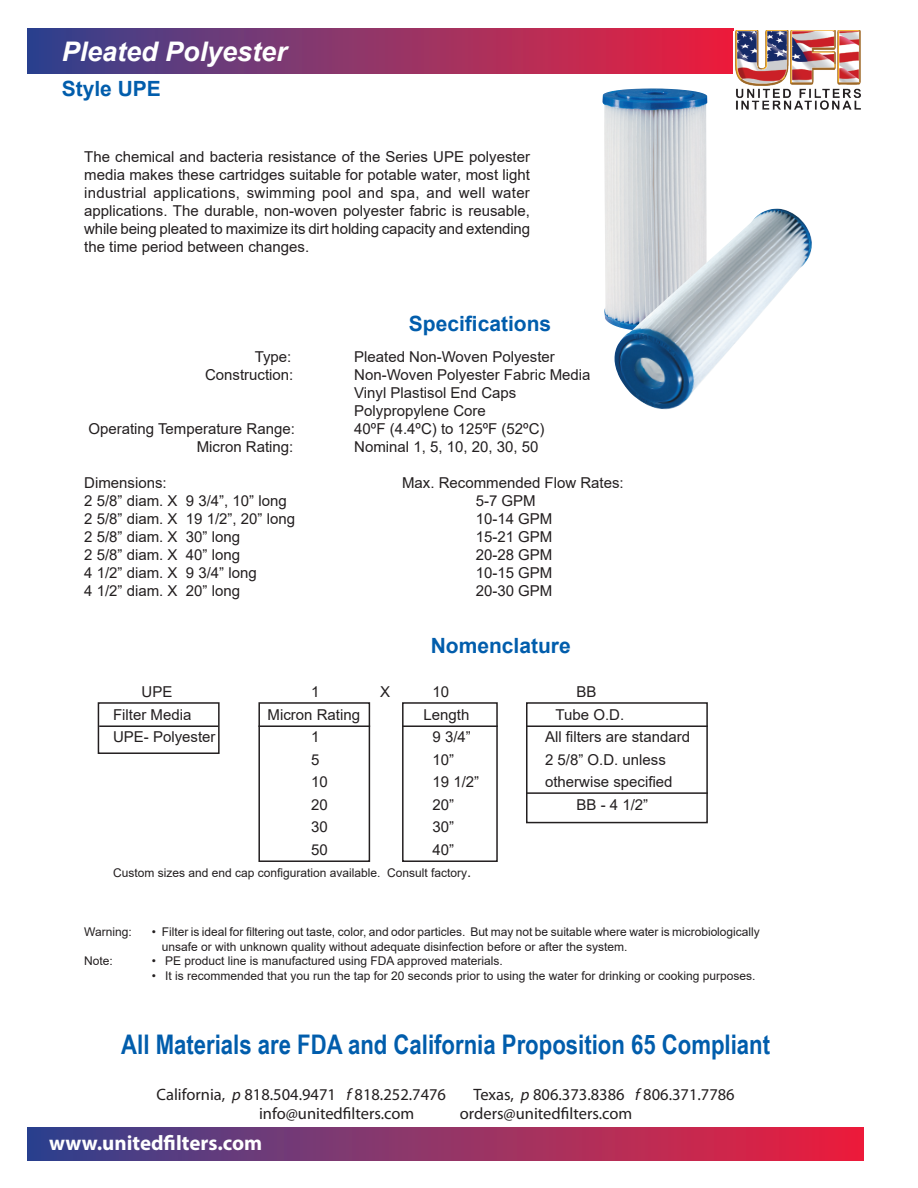
<style>
.page{position:relative;width:918px;height:1188px;background:#fff}
.page>*{position:absolute;margin:0;border:0;box-sizing:border-box;transform-origin:0 0}
.t1{font:700 27px "Arial Narrow";color:#015dac}
.t2{font:italic 700 27px "Arial";color:#fff}
.t3{font:700 21px "Arial";color:#015dac}
.t4{font:700 21px "Myriad Pro";color:#fff}
.t5{font:16.5px "Myriad Pro";color:#231f20}
.t6{font:15px/18px "Arial";color:#231f20;text-align:justify}
.t7{font:12px/14.4px "Arial";color:#231f20}
.s1{font-size:15px}
.s2{font-style:italic}
</style>
<div class="page">
<div style="left:27px;top:1128px;width:837px;height:33px;background:linear-gradient(to right,#344490,#ef213d)"></div>
<div style="left:27px;top:29px;width:706px;height:44px;background:linear-gradient(to right,#344490,#ef213d)"></div>
<img style="left:735px;top:31px;width:126px;height:79px">
<img style="left:602px;top:88px;width:105px;height:237px">
<img style="left:612px;top:209px;width:200px;height:201px">
<div style="left:98px;top:702px;width:122px;height:52px;border:2px solid #231f20"></div>
<div style="left:258px;top:702px;width:112px;height:160px;border:2px solid #231f20"></div>
<div style="left:402px;top:702px;width:96px;height:160px;border:2px solid #231f20"></div>
<div style="left:526px;top:702px;width:182px;height:121px;border:2px solid #231f20"></div>
<hr style="left:99px;top:725px;width:119px;height:2px;background:#231f20">
<hr style="left:258px;top:725px;width:112px;height:2px;background:#231f20">
<hr style="left:402px;top:725px;width:96px;height:2px;background:#231f20">
<hr style="left:526px;top:725px;width:182px;height:2px;background:#231f20">
<hr style="left:526px;top:792px;width:182px;height:2px;background:#231f20">
<p class="t2" style="left:62px;top:34px;width:227px">Pleated Polyester</p>
<p class="t3" style="left:62px;top:74px;width:101px">Style UPE</p>
<p class="t6" style="left:84px;top:148px;width:447px">The chemical and bacteria resistance of the Series UPE polyester media makes these cartridges suitable for potable water, most light industrial applications, swimming pool and spa, and well water applications. The durable, non-woven polyester fabric is reusable, while being pleated to maximize its dirt holding capacity and extending the time period between changes.</p>
<p class="t3" style="left:409px;top:309px;width:144px">Specifications</p>
<p class="t6" style="left:255px;top:348px;width:38px">Type:</p>
<p class="t6" style="left:354px;top:348px;width:202px">Pleated Non-Woven Polyester</p>
<p class="t6" style="left:205px;top:366px;width:90px">Construction:</p>
<p class="t6" style="left:354px;top:366px;width:238px">Non-Woven Polyester Fabric Media</p>
<p class="t6" style="left:354px;top:384px;width:164px">Vinyl Plastisol End Caps</p>
<p class="t6" style="left:354px;top:402px;width:133px">Polypropylene Core</p>
<p class="t6" style="left:88px;top:420px;width:208px">Operating Temperature Range:</p>
<p class="t6" style="left:354px;top:420px;width:192px">40ºF (4.4ºC) to 125ºF (52ºC)</p>
<p class="t6" style="left:197px;top:438px;width:98px">Micron Rating:</p>
<p class="t6" style="left:354px;top:438px;width:186px">Nominal 1, 5, 10, 20, 30, 50</p>
<p class="t6" style="left:84px;top:474px;width:84px">Dimensions:</p>
<p class="t6" style="left:402px;top:474px;width:223px">Max. Recommended Flow Rates:</p>
<p class="t6" style="left:84px;top:492px;width:204px">2 5/8” diam. X 9 3/4”, 10” long</p>
<p class="t6" style="left:476px;top:492px;width:62px">5-7 GPM</p>
<p class="t6" style="left:84px;top:510px;width:212px">2 5/8” diam. X 19 1/2”, 20” long</p>
<p class="t6" style="left:476px;top:510px;width:78px">10-14 GPM</p>
<p class="t6" style="left:84px;top:528px;width:157px">2 5/8” diam. X 30” long</p>
<p class="t6" style="left:476px;top:528px;width:78px">15-21 GPM</p>
<p class="t6" style="left:84px;top:546px;width:157px">2 5/8” diam. X 40” long</p>
<p class="t6" style="left:476px;top:546px;width:78px">20-28 GPM</p>
<p class="t6" style="left:84px;top:564px;width:174px">4 1/2” diam. X 9 3/4” long</p>
<p class="t6" style="left:476px;top:564px;width:78px">10-15 GPM</p>
<p class="t6" style="left:84px;top:582px;width:157px">4 1/2” diam. X 20” long</p>
<p class="t6" style="left:476px;top:582px;width:78px">20-30 GPM</p>
<p class="t3" style="left:431px;top:631px;width:142px">Nomenclature</p>
<p class="t6" style="left:142px;top:683px;width:32px">UPE</p>
<p class="t6" style="left:311px;top:683px;width:10px">1</p>
<p class="t6" style="left:380px;top:683px;width:12px">X</p>
<p class="t6" style="left:433px;top:683px;width:18px">10</p>
<p class="t6" style="left:577px;top:683px;width:22px">BB</p>
<p class="t6" style="left:113px;top:705px;width:80px">Filter Media</p>
<p class="t6" style="left:268px;top:705px;width:94px">Micron Rating</p>
<p class="t6" style="left:424px;top:705px;width:47px">Length</p>
<p class="t6" style="left:556px;top:705px;width:70px">Tube O.D.</p>
<p class="t6" style="left:113px;top:728px;width:104px">UPE- Polyester</p>
<p class="t6" style="left:311px;top:728px;width:10px">1</p>
<p class="t6" style="left:433px;top:728px;width:40px">9 3/4”</p>
<p class="t6" style="left:545px;top:728px;width:147px">All filters are standard</p>
<p class="t6" style="left:311px;top:750px;width:10px">5</p>
<p class="t6" style="left:433px;top:750px;width:23px">10”</p>
<p class="t6" style="left:545px;top:750px;width:122px">2 5/8” O.D. unless</p>
<p class="t6" style="left:311px;top:773px;width:18px">10</p>
<p class="t6" style="left:433px;top:773px;width:48px">19 1/2”</p>
<p class="t6" style="left:545px;top:773px;width:129px">otherwise specified</p>
<p class="t6" style="left:311px;top:795px;width:18px">20</p>
<p class="t6" style="left:433px;top:795px;width:23px">20”</p>
<p class="t6" style="left:577px;top:795px;width:73px">BB - 4 1/2”</p>
<p class="t6" style="left:311px;top:818px;width:18px">30</p>
<p class="t6" style="left:433px;top:818px;width:23px">30”</p>
<p class="t6" style="left:311px;top:840px;width:18px">50</p>
<p class="t6" style="left:433px;top:840px;width:23px">40”</p>
<p class="t7" style="left:113px;top:866px;width:360px">Custom sizes and end cap configuration available. Consult factory<span class="s1">.</span></p>
<p class="t7" style="left:84px;top:925px;width:49px">Warning:</p>
<p class="t7" style="left:162px;top:925px;width:599px;text-indent:-10px">• Filter is ideal for filtering out taste, color, and odor particles. But may not be suitable where water is microbiologically unsafe or with unknown quality without adequate disinfection before or after the system.</p>
<p class="t7" style="left:84px;top:954px;width:30px">Note:</p>
<p class="t7" style="left:152px;top:954px;width:352px">• PE product line is manufactured using FDA approved materials.</p>
<p class="t7" style="left:152px;top:968px;width:605px">• It is recommended that you run the tap for 20 seconds prior to using the water for drinking or cooking purposes.</p>
<p class="t1" style="left:121px;top:1024px;width:650px">All Materials are FDA and California Proposition 65 Compliant</p>
<p class="t5" style="left:157px;top:1084px;width:291px">California, <span class="s2">p</span> 818.504.9471 <span class="s2">f</span> 818.252.7476</p>
<p class="t5" style="left:473px;top:1084px;width:263px">Texas, <span class="s2">p</span> 806.373.8386 <span class="s2">f</span> 806.371.7786</p>
<p class="t5" style="left:259px;top:1104px;width:157px">info@unitedfilters.com</p>
<p class="t5" style="left:460px;top:1104px;width:174px">orders@unitedfilters.com</p>
<p class="t4" style="left:49px;top:1129px;width:215px">www.unitedfilters.com</p>
</div>
